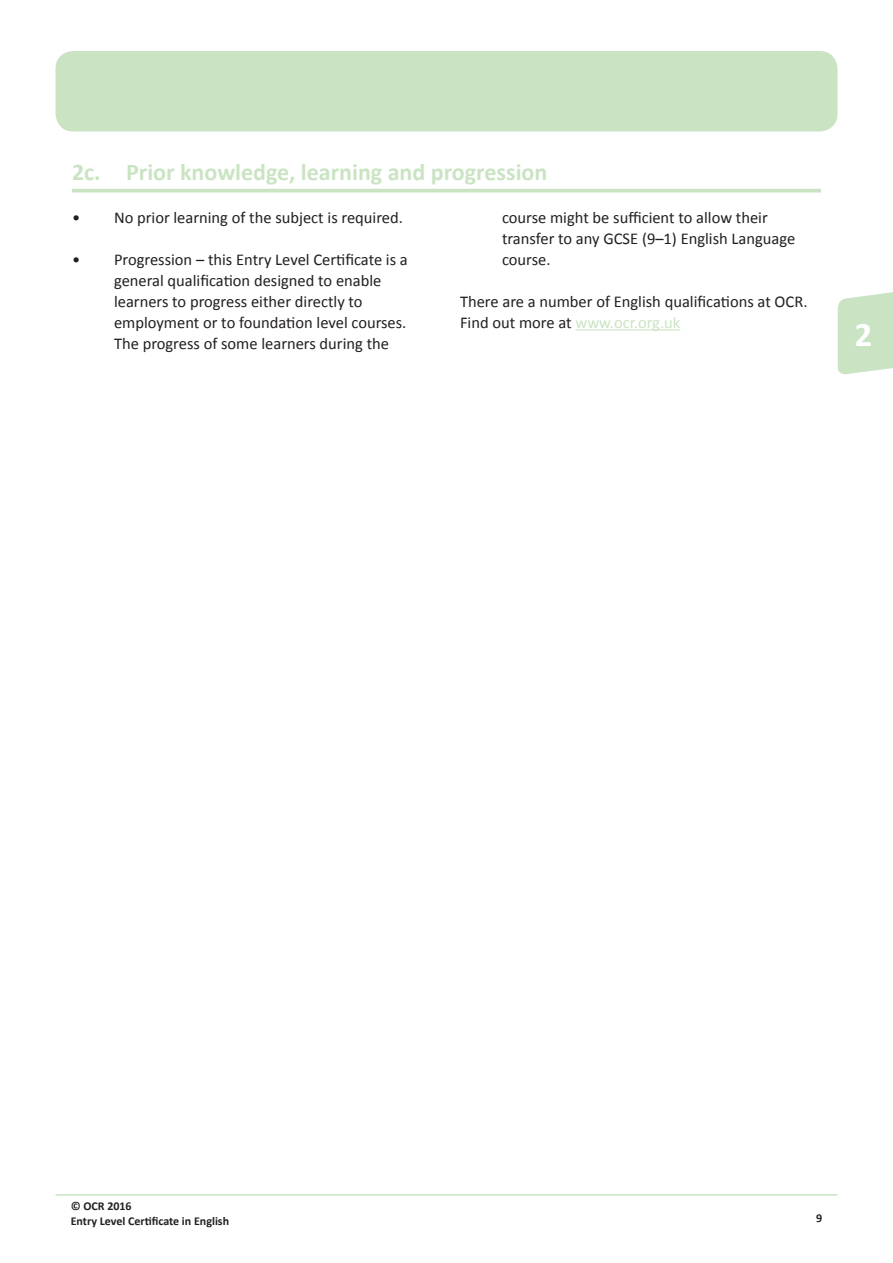
<style>
.page{position:relative;width:893px;height:1263px;background:#fff}
.page>*{position:absolute;margin:0;border:0;box-sizing:border-box;transform-origin:0 0}
.t1{font:700 34.5px "Calibri";color:#fff}
.HA{font:700 24px "Calibri";color:#cae4c3}
.BL_T{font:16.5px/21px "Calibri";color:#231f20}
.TXG{font:16.5px/21px "Calibri";color:#231f20}
.t2{font:700 12px/15px "Calibri";color:#231f20}
.s1{color:#cae4c3}
</style>
<div class="page">
<svg style="left:838px;top:292px;width:55px;height:83px;background:#cee6c8"></svg>
<div style="left:56px;top:51px;width:781px;height:81px;background:#cae4c3;border-radius:18px"></div>
<hr style="left:56px;top:1194px;width:781px;height:1px;background:#cae4c3">
<hr style="left:575px;top:329px;width:105px;height:1px;background:#cae4c3">
<hr style="left:72px;top:189px;width:749px;height:3px;background:#cae4c3">
<p class="HA" style="left:72px;top:157px;width:477px">2c. Prior knowledge, learning and progression</p>
<p class="BL_T" style="left:72px;top:206px;width:332px">• No prior learning of the subject is required.</p>
<p class="BL_T" style="left:114px;top:248px;width:295px;text-indent:-42px">• Progression – this Entry Level Certificate is a general qualification designed to enable learners to progress either directly to employment or to foundation level courses.<br>The progress of some learners during the</p>
<p class="BL_T" style="left:502px;top:206px;width:295px">course might be sufficient to allow their transfer to any GCSE (9–1) English Language course.</p>
<p class="TXG" style="left:460px;top:290px;width:349px">There are a number of English qualifications at OCR.<br>Find out more at <span class="s1">www.ocr.org.uk</span></p>
<h1 class="t1" style="left:855px;top:313px;width:19px">2</h1>
<p class="t2" style="left:71px;top:1198px;width:160px">© OCR 2016<br>Entry Level Certificate in English</p>
<p class="t2" style="left:816px;top:1210px;width:8px">9</p>
</div>
